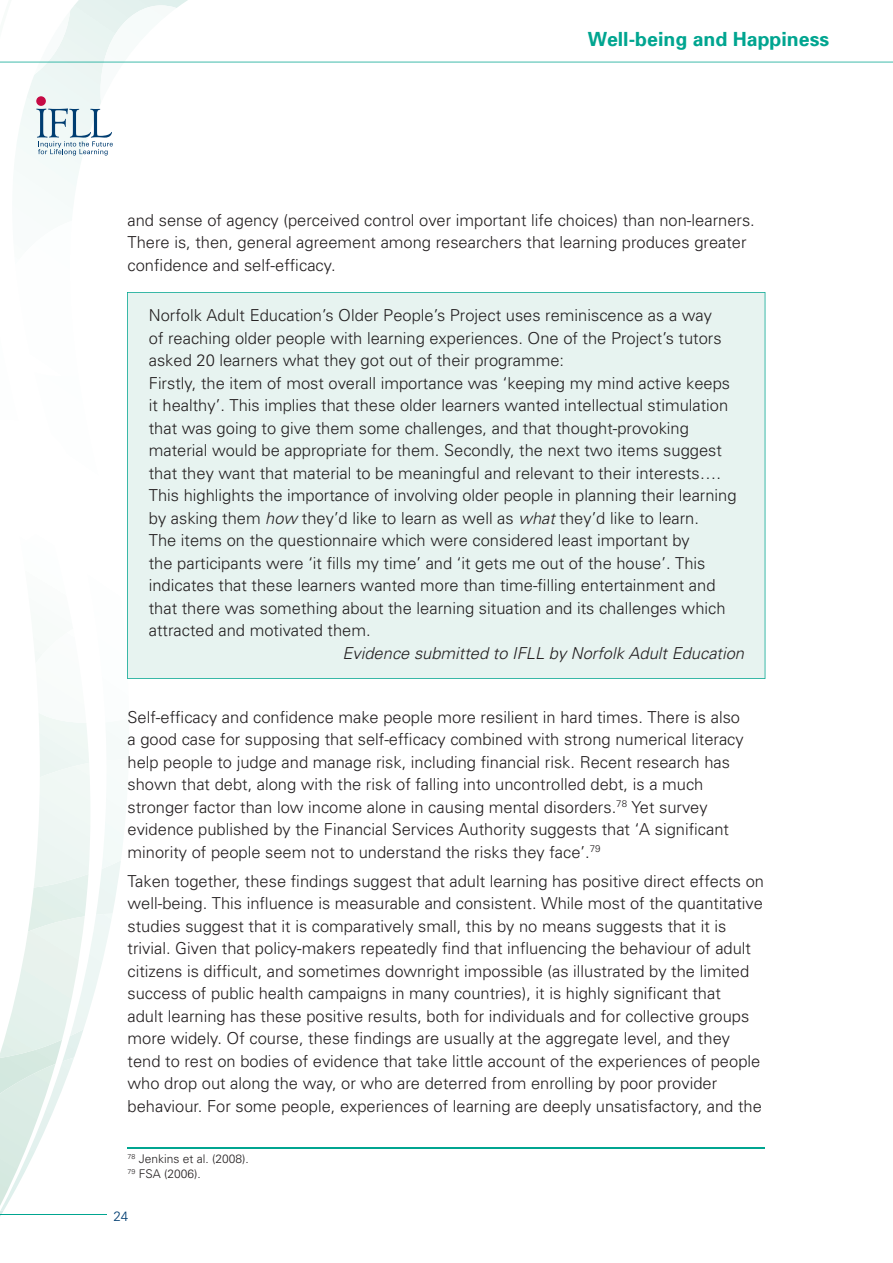
<style>
.page{position:relative;width:893px;height:1263px;background:#fff}
.page>*{position:absolute;margin:0;border:0;box-sizing:border-box;transform-origin:0 0}
.t1{font:700 19.5px "Univers";color:#00a590}
.t2{font:300 16.5px/22.5px "Univers";color:#231f20}
.t3{font:italic 300 16.5px "Univers";color:#231f20}
.t4{font:300 13.5px "Univers";color:#003d71}
.t5{font:300 12px/15px "Univers";color:#231f20}
.s1{font-style:italic}
</style>
<div class="page">
<svg style="left:0;top:651px;width:128px;height:565px"></svg>
<svg style="left:0;top:62px;width:253px;height:115px"></svg>
<hr style="left:0;top:1214px;width:106px;height:1px;background:#00a590">
<svg style="left:0;top:0;width:893px;height:62px"></svg>
<div style="left:127px;top:292px;width:638px;height:387px;background:#e7f3f0"></div>
<hr style="left:128px;top:1147px;width:637px;height:2px;background:#00a590">
<p class="t1" style="left:588px;top:27px;width:243px">Well-being and Happiness</p>
<p class="t2" style="left:128px;top:208px;width:629px">and sense of agency (perceived control over important life choices) than non-learners.<br>There is, then, general agreement among researchers that learning produces greater confidence and self-efficacy.</p>
<p class="t2" style="left:149px;top:304px;width:589px">Norfolk Adult Education’s Older People’s Project uses reminiscence as a way<br>of reaching older people with learning experiences. One of the Project’s tutors asked 20 learners what they got out of their programme:<br>Firstly, the item of most overall importance was ‘keeping my mind active keeps it healthy’. This implies that these older learners wanted intellectual stimulation that was going to give them some challenges, and that thought-provoking material would be appropriate for them. Secondly, the next two items suggest that they want that material to be meaningful and relevant to their interests….<br>This highlights the importance of involving older people in planning their learning by asking them <span class="s1">how</span> they’d like to learn as well as <span class="s1">what</span> they’d like to learn.<br>The items on the questionnaire which were considered least important by<br>the participants were ‘it fills my time’ and ‘it gets me out of the house’. This indicates that these learners wanted more than time-filling entertainment and that there was something about the learning situation and its challenges which attracted and motivated them.</p>
<p class="t3" style="left:342px;top:643px;width:403px">Evidence submitted to IFLL by Norfolk Adult Education</p>
<p class="t2" style="left:128px;top:705px;width:618px">Self-efficacy and confidence make people more resilient in hard times. There is also a good case for supposing that self-efficacy combined with strong numerical literacy help people to judge and manage risk, including financial risk. Recent research has shown that debt, along with the risk of falling into uncontrolled debt, is a much stronger factor than low income alone in causing mental disorders.<sup>78</sup> Yet survey evidence published by the Financial Services Authority suggests that ‘A significant minority of people seem not to understand the risks they face’.<sup>79</sup></p>
<p class="t2" style="left:128px;top:869px;width:638px">Taken together, these findings suggest that adult learning has positive direct effects on well-being. This influence is measurable and consistent. While most of the quantitative studies suggest that it is comparatively small, this by no means suggests that it is trivial. Given that policy-makers repeatedly find that influencing the behaviour of adult citizens is difficult, and sometimes downright impossible (as illustrated by the limited success of public health campaigns in many countries), it is highly significant that<br>adult learning has these positive results, both for individuals and for collective groups more widely. Of course, these findings are usually at the aggregate level, and they tend to rest on bodies of evidence that take little account of the experiences of people who drop out along the way, or who are deterred from enrolling by poor provider behaviour. For some people, experiences of learning are deeply unsatisfactory, and the</p>
<p class="t5" style="left:128px;top:1151px;width:123px"><sup>78</sup> Jenkins et al. (2008).<br><sup>79</sup> FSA (2006).</p>
<p class="t4" style="left:113px;top:1208px;width:17px">24</p>
</div>
